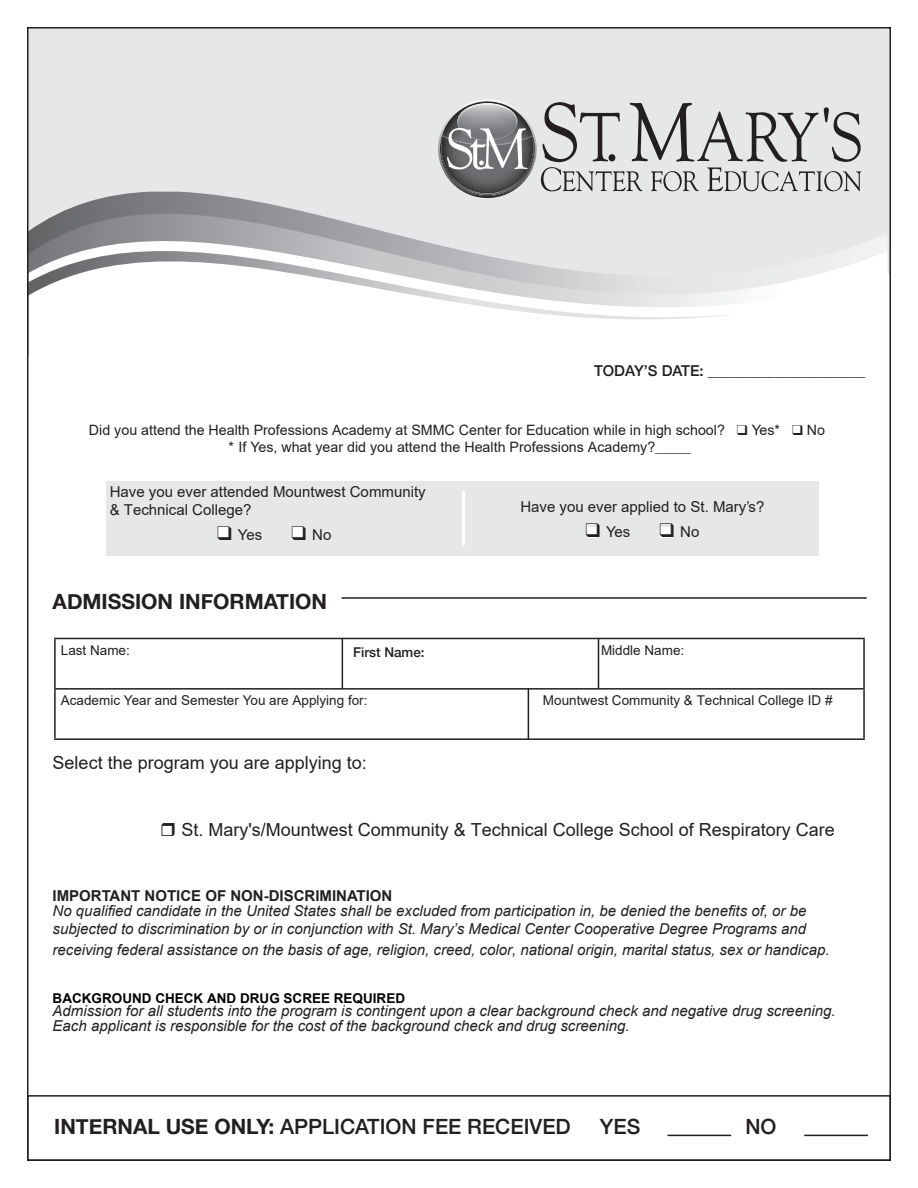
<style>
.page{position:relative;width:918px;height:1188px;background:#fff}
.page>*{position:absolute;margin:0;border:0;box-sizing:border-box;transform-origin:0 0}
.t1{font:500 21px "Helvetica Neue";color:#231f20}
.t2{font:700 21px "Helvetica Neue";color:#231f20}
.t3{font:18px "Arial";color:#231f20}
.t4{font:italic 15px/18px "Arial";color:#231f20}
.t5{font:15px/18px "Arial";color:#231f20}
.t6{font:700 15px "Arial";color:#231f20}
.t7{font:500 15px "Helvetica Neue";color:#231f20}
.t8{font:14.25px/17.1px "Arial";color:#231f20;text-align:center}
.t9{font:13.5px "Arial";color:#231f20}
.t10{font:700 13.5px "Arial";color:#000}
.t11{font:500 13.5px "Helvetica Neue";color:#231f20}
.s1{font-family:"Helvetica Neue"}
.s2{font-weight:700}
</style>
<div class="page">
<div style="left:106px;top:481px;width:713px;height:75px;background:#e6e7e9"></div>
<hr style="left:462px;top:491px;width:3px;height:54px;background:#fff">
<div style="left:28px;top:27px;width:862px;height:253px;background:#e6e7e9"></div>
<svg style="left:30px;top:171px;width:858px;height:119px"></svg>
<svg style="left:30px;top:238px;width:706px;height:82px"></svg>
<hr style="left:342px;top:597px;width:525px;height:2px;background:#231f20">
<div style="left:218px;top:527px;width:12px;height:10px;background:#fff"></div>
<div style="left:292px;top:526px;width:12px;height:11px;background:#fff"></div>
<div style="left:587px;top:527px;width:11px;height:11px;background:#fff"></div>
<div style="left:661px;top:527px;width:11px;height:11px;background:#fff"></div>
<hr style="left:54px;top:638px;width:811px;height:1px;background:#231f20">
<hr style="left:54px;top:639px;width:2px;height:49px;background:#231f20">
<hr style="left:863px;top:639px;width:2px;height:49px;background:#231f20">
<hr style="left:54px;top:688px;width:811px;height:2px;background:#231f20">
<hr style="left:54px;top:690px;width:2px;height:48px;background:#231f20">
<hr style="left:863px;top:690px;width:2px;height:48px;background:#231f20">
<hr style="left:54px;top:738px;width:811px;height:2px;background:#231f20">
<svg style="left:438px;top:99px;width:423px;height:99px"></svg>
<hr style="left:342px;top:639px;width:1px;height:49px;background:#231f20">
<hr style="left:598px;top:639px;width:1px;height:49px;background:#231f20">
<hr style="left:528px;top:688px;width:1px;height:51px;background:#231f20">
<div style="left:27px;top:1095px;width:864px;height:66px;border:2px solid #231f20"></div>
<hr style="left:667px;top:1135px;width:64px;height:1px;background:#231f20">
<hr style="left:804px;top:1135px;width:64px;height:1px;background:#231f20">
<p class="t7" style="left:594px;top:359px;width:273px">TODAY’S DATE: _____________________</p>
<p class="t8" style="left:89px;top:421px;width:738px">Did you attend the Health Professions Academy at SMMC Center for Education while in high school? ❑ Yes* ❑ No * If Yes, what year did you attend the Health Professions Academy?<span class="s1">_____</span></p>
<p class="t5" style="left:110px;top:482px;width:317px">Have you ever attended Mountwest Community &amp; Technical College?</p>
<p class="t5" style="left:217px;top:526px;width:47px">❑ Yes</p>
<p class="t5" style="left:292px;top:526px;width:41px">❑ No</p>
<p class="t5" style="left:520px;top:498px;width:246px">Have you ever applied to St. Mary’s?</p>
<p class="t5" style="left:585px;top:523px;width:47px">❑ Yes</p>
<p class="t5" style="left:660px;top:523px;width:41px">❑ No</p>
<h1 class="t2" style="left:53px;top:585px;width:276px">ADMISSION INFORMATION</h1>
<p class="t9" style="left:61px;top:641px;width:71px">Last Name:</p>
<p class="t11" style="left:353px;top:642px;width:73px">First Name:</p>
<p class="t9" style="left:601px;top:641px;width:85px">Middle Name:</p>
<p class="t9" style="left:61px;top:691px;width:308px">Academic Year and Semester You are Applying for:</p>
<p class="t9" style="left:543px;top:691px;width:291px">Mountwest Community &amp; Technical College ID #</p>
<p class="t3" style="left:53px;top:750px;width:316px">Select the program you are applying to:</p>
<p class="t3" style="left:181px;top:817px;width:655px">St. Mary's/Mountwest Community &amp; Technical College School of Respiratory Care</p>
<p class="t6" style="left:53px;top:885px;width:341px">IMPORTANT NOTICE OF NON-DISCRIMINATION</p>
<p class="t4" style="left:53px;top:902px;width:755px">No qualified candidate in the United States shall be excluded from participation in, be denied the benefits of, or be subjected to discrimination by or in conjunction with St. Mary’s Medical Center Cooperative Degree Programs and</p>
<p class="t4" style="left:53px;top:941px;width:779px">receiving federal assistance on the basis of age, religion, creed, color, national origin, marital status, sex or handicap.</p>
<p class="t10" style="left:53px;top:989px;width:354px">BACKGROUND CHECK AND DRUG SCREE REQUIRED</p>
<p class="t4" style="left:53px;top:1003px;width:784px;line-height:15.6px">Admission for all students into the program is contingent upon a clear background check and negative drug screening.<br>Each applicant is responsible for the cost of the background check and drug screening.</p>
<h1 class="t1" style="left:54px;top:1110px;width:518px"><span class="s2">INTERNAL USE ONLY:</span> APPLICATION FEE RECEIVED</h1>
<h1 class="t1" style="left:600px;top:1110px;width:42px">YES</h1>
<h1 class="t1" style="left:745px;top:1110px;width:33px">NO</h1>
</div>
